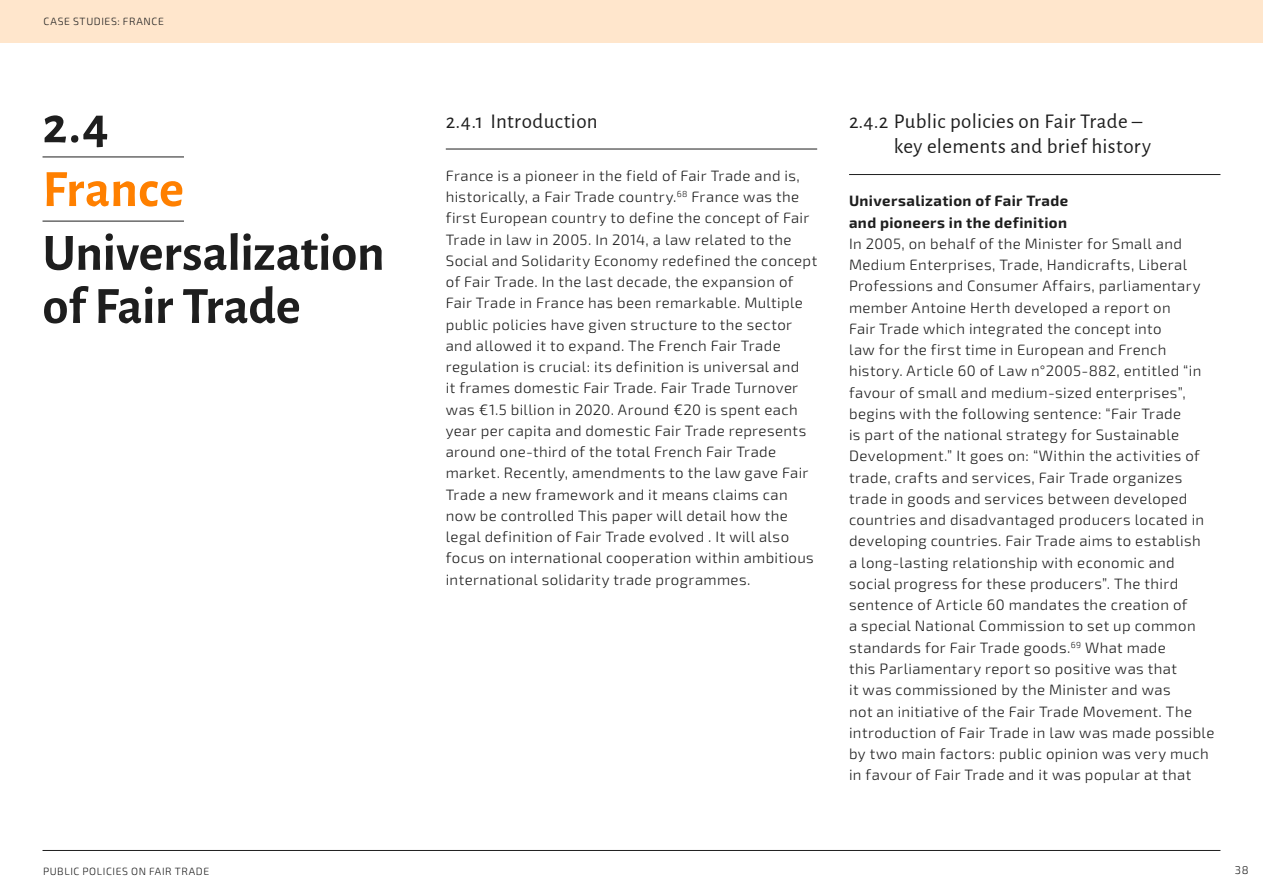
<style>
.page{position:relative;width:1263px;height:893px;background:#fff}
.page>*{position:absolute;margin:0;border:0;box-sizing:border-box;transform-origin:0 0}
.t1{font:700 52.5px/53.1px "Alegreya Sans";letter-spacing:-.01em;color:#1e1e1e}
.t2{font:700 52.5px "Alegreya Sans";letter-spacing:.005em;color:#ff8000}
.H2a{font:21px/25.5px "Alegreya Sans";letter-spacing:.01em;color:#1e1e1e}
.body{font:300 15px/21.3px "Exo 2";letter-spacing:.025em;color:#1e1e1e}
.H3a{font:700 15px/21.3px "Exo 2";letter-spacing:.025em;color:#1e1e1e}
.t3{font:300 11.25px "Exo 2";color:#1e1e1e}
.body-2{font:300 10.5px "Exo 2";letter-spacing:.055em;color:#1e1e1e}
</style>
<div class="page">
<hr style="left:43px;top:850px;width:1177px;height:1px;background:#1e1e1e">
<hr style="left:446px;top:149px;width:371px;height:1px;background:#1e1e1e">
<hr style="left:43px;top:157px;width:141px;height:1px;background:#1e1e1e">
<hr style="left:43px;top:221px;width:141px;height:1px;background:#1e1e1e">
<div style="left:0;top:0;width:1263px;height:43px;background:#ffe6cc"></div>
<hr style="left:849px;top:174px;width:371px;height:1px;background:#1e1e1e">
<p class="body-2" style="left:44px;top:15px;width:122px">CASE STUDIES: FRANCE</p>
<h1 class="t1" style="left:43px;top:95px;width:68px">2.4</h1>
<h1 class="t2" style="left:43px;top:150px;width:143px">France</h1>
<h1 class="t1" style="left:43px;top:223px;width:344px">Universalization of Fair Trade</h1>
<p class="H2a" style="left:446px;top:107px;width:153px">2.4.1 Introduction</p>
<p class="body" style="left:446px;top:165px;width:373px">France is a pioneer in the field of Fair Trade and is, historically, a Fair Trade country.<sup>68</sup> France was the first European country to define the concept of Fair Trade in law in 2005. In 2014, a law related to the Social and Solidarity Economy redefined the concept of Fair Trade. In the last decade, the expansion of Fair Trade in France has been remarkable. Multiple public policies have given structure to the sector and allowed it to expand. The French Fair Trade regulation is crucial: its definition is universal and<br>it frames domestic Fair Trade. Fair Trade Turnover was €1.5 billion in 2020. Around €20 is spent each year per capita and domestic Fair Trade represents around one-third of the total French Fair Trade market. Recently, amendments to the law gave Fair Trade a new framework and it means claims can now be controlled This paper will detail how the legal definition of Fair Trade evolved . It will also focus on international cooperation within ambitious international solidarity trade programmes.</p>
<p class="H2a" style="left:894px;top:107px;width:259px;text-indent:-45px">2.4.2 Public policies on Fair Trade – key elements and brief history</p>
<p class="H3a" style="left:849px;top:191px;width:221px">Universalization of Fair Trade and pioneers in the definition</p>
<p class="body" style="left:849px;top:233px;width:367px">In 2005, on behalf of the Minister for Small and Medium Enterprises, Trade, Handicrafts, Liberal Professions and Consumer Affairs, parliamentary member Antoine Herth developed a report on<br>Fair Trade which integrated the concept into<br>law for the first time in European and French history. Article 60 of Law n°2005-882, entitled “in favour of small and medium-sized enterprises”, begins with the following sentence: “Fair Trade<br>is part of the national strategy for Sustainable Development.” It goes on: “Within the activities of trade, crafts and services, Fair Trade organizes trade in goods and services between developed countries and disadvantaged producers located in developing countries. Fair Trade aims to establish<br>a long-lasting relationship with economic and social progress for these producers”. The third sentence of Article 60 mandates the creation of<br>a special National Commission to set up common standards for Fair Trade goods.<sup>69</sup> What made<br>this Parliamentary report so positive was that<br>it was commissioned by the Minister and was<br>not an initiative of the Fair Trade Movement. The introduction of Fair Trade in law was made possible by two main factors: public opinion was very much in favour of Fair Trade and it was popular at that</p>
<p class="body-2" style="left:43px;top:865px;width:168px">PUBLIC POLICIES ON FAIR TRADE</p>
<p class="t3" style="left:1235px;top:863px;width:15px">38</p>
</div>
